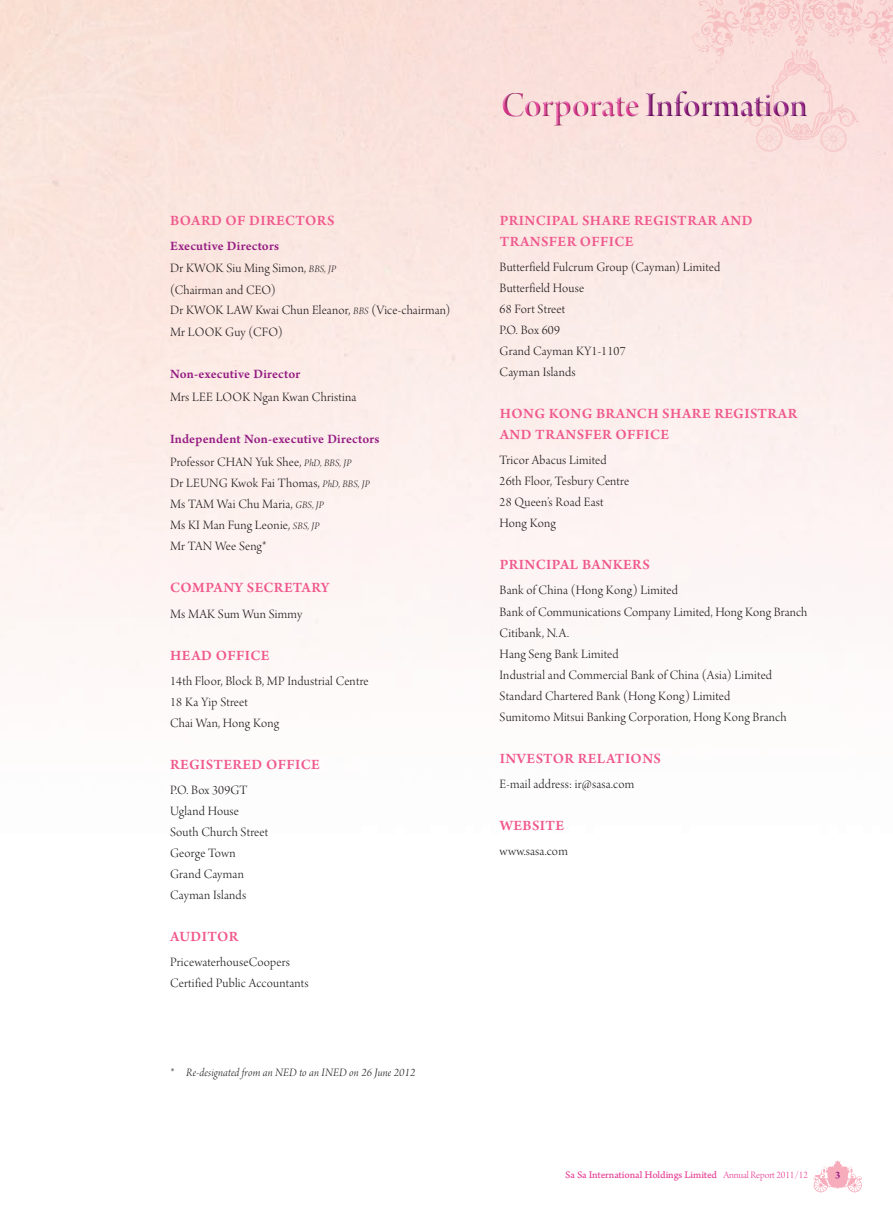
<style>
.page{position:relative;width:893px;height:1212px;background:#fff}
.page>*{position:absolute;margin:0;border:0;box-sizing:border-box;transform-origin:0 0}
.t1{font:37.5px "Arno Pro Smbd Display";letter-spacing:-.015em;color:#941b82}
.t2{font:600 15px/21px "Arno Pro";letter-spacing:.03em;color:#f0588d}
.t3{font:13.5px/21px "Arno Pro Light Display";letter-spacing:.015em;color:#231f20}
.t4{font:600 13.5px/22.5px "Arno Pro";letter-spacing:.015em;color:#941b82}
.t5{font:12px "Arno Pro Light Italic Display";letter-spacing:.015em;color:#231f20}
.t6{font:10.5px "Arno Pro Caption";letter-spacing:-.01em;color:#e63d95}
.t7{font:700 10.5px "Arno Pro";color:#941b82}
.s1{font-family:"Arno Pro";font-weight:600;color:#941b82}
.s2{font-family:"Arno Pro Light Italic Display";font-size:10.5px}
.s3{font-family:"Arno Pro Light Display";font-weight:400;color:#231f20}
.s4{font-family:"Arno Pro Light Italic Display";font-weight:400;font-size:10.5px;color:#231f20}
.s5{color:#e63d95}
.s6{font-family:"Arno Pro Light Display"}
</style>
<div class="page">
<svg style="left:814px;top:1160px;width:48px;height:32px"></svg>
<svg style="left:692px;top:0;width:201px;height:152px;background:#f9d8d6"></svg>
<div style="left:170px;top:79px;width:689px;height:65px;background:#231f20;opacity:.75"></div>
<p class="t2" style="left:170px;top:210px;width:166px">BOARD OF DIRECTORS</p>
<p class="t3" style="left:170px;top:236px;width:282px;line-height:21.6px"><span class="s1">EXECUTIVE DIRECTORS<br></span>Dr KWOK Siu Ming Simon, <span class="s2">BBS, JP<br></span>(Chairman and CEO)<br>Dr KWOK LAW Kwai Chun Eleanor, <span class="s2">BBS</span> (Vice-chairman)<br>Mr LOOK Guy (CFO)</p>
<p class="t3" style="left:170px;top:363px;width:188px;line-height:23.1px"><span class="s1">NON-EXECUTIVE DIRECTOR<br></span>Mrs LEE LOOK Ngan Kwan Christina</p>
<p class="t4" style="left:170px;top:429px;width:211px">INDEPENDENT NON-EXECUTIVE DIRECTORS<br><span class="s3">Professor CHAN Yuk Shee,</span> <span class="s4">PhD, BBS, JP</span></p>
<p class="t3" style="left:170px;top:473px;width:201px">Dr LEUNG Kwok Fai Thomas, <span class="s2">PhD, BBS, JP<br></span>Ms TAM Wai Chu Maria, <span class="s2">GBS, JP<br></span>Ms KI Man Fung Leonie, <span class="s2">SBS, JP<br></span>Mr TAN Wee Seng*</p>
<p class="t2" style="left:170px;top:578px;width:161px">COMPANY SECRETARY</p>
<p class="t3" style="left:170px;top:604px;width:134px">Ms MAK Sum Wun Simmy</p>
<p class="t2" style="left:170px;top:645px;width:101px">HEAD OFFICE</p>
<p class="t3" style="left:170px;top:671px;width:200px">14th Floor, Block B, MP Industrial Centre<br>18 Ka Yip Street<br>Chai Wan, Hong Kong</p>
<p class="t2" style="left:170px;top:755px;width:151px">REGISTERED OFFICE</p>
<p class="t3" style="left:170px;top:780px;width:100px">P.O. Box 309GT<br>Ugland House<br>South Church Street<br>George Town<br>Grand Cayman<br>Cayman Islands</p>
<p class="t2" style="left:170px;top:927px;width:70px">AUDITOR</p>
<p class="t3" style="left:170px;top:953px;width:140px">PricewaterhouseCoopers<br>Certified Public Accountants</p>
<p class="t5" style="left:170px;top:1065px;width:247px">* Re-designated from an NED to an INED on 26 June 2012</p>
<h1 class="t1" style="left:501px;top:84px;width:309px"><span class="s5">Corporate</span> Information</h1>
<p class="t2" style="left:500px;top:210px;width:254px">PRIN CIPAL SHARE REGISTRAR AND<br>TRANSFER OFFICE</p>
<p class="t3" style="left:500px;top:257px;width:222px">Butterfield Fulcrum Group (Cayman) Limited<br>Butterfield House<br>68 Fort Street<br>P.O. Box 609<br>Grand Cayman KY1-1107<br>Cayman Islands</p>
<p class="t2" style="left:500px;top:404px;width:299px">HONG KONG BRANCH SHARE REGISTRAR<br>AND TRANSFER OFFICE</p>
<p class="t3" style="left:500px;top:451px;width:131px">Tricor Abacus Limited<br>26th Floor, Tesbury Centre<br>28 Queen’s Road East<br>Hong Kong</p>
<p class="t2" style="left:500px;top:555px;width:152px">PRIN CIPAL BANKERS</p>
<p class="t3" style="left:500px;top:581px;width:309px">Bank of China (Hong Kong) Limited<br>Bank of Communications Company Limited, Hong Kong Branch Citibank, N.A.<br>Hang Seng Bank Limited<br>Industrial and Commercial Bank of China (Asia) Limited Standard Chartered Bank (Hong Kong) Limited<br>Sumitomo Mitsui Banking Corporation, Hong Kong Branch</p>
<p class="t2" style="left:500px;top:748px;width:163px">INVESTOR RELATIONS</p>
<p class="t3" style="left:500px;top:774px;width:136px">E-mail address: ir@sasa.com</p>
<p class="t2" style="left:500px;top:815px;width:66px">WEBSITE</p>
<p class="t3" style="left:500px;top:841px;width:70px">www.sasa.com</p>
<p class="t6" style="left:565px;top:1168px;width:244px">Sa Sa International Holdings Limited <span class="s6">Annual Report 2011/12</span></p>
<p class="t7" style="left:835px;top:1168px;width:7px">3</p>
</div>
